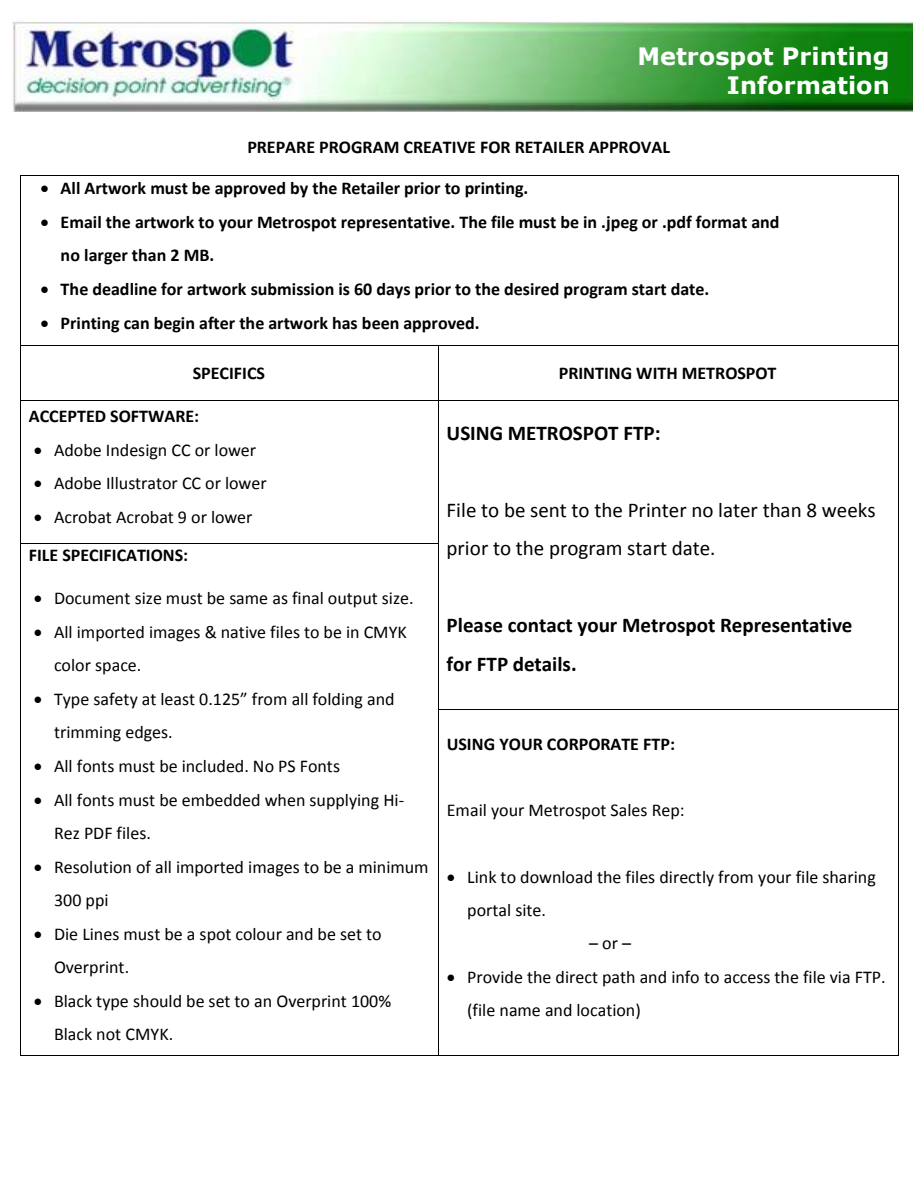
<style>
.page{position:relative;width:918px;height:1188px;background:#fff}
.page>*{position:absolute;margin:0;border:0;box-sizing:border-box;transform-origin:0 0}
.t1{font:700 24px/29px "Verdana";color:#fff;text-align:right}
.t2{font:700 21px/38.5px "Calibri";color:#000}
.t3{font:21px/38.4px "Calibri";color:#000}
.t4{font:18px/33px "Calibri";color:#000}
.t5{font:700 18px/33px "Calibri";color:#000}
</style>
<div class="page">
<hr style="left:21px;top:176px;width:877px;height:1px;background:#000">
<hr style="left:20px;top:176px;width:1px;height:169px;background:#000">
<hr style="left:898px;top:176px;width:1px;height:169px;background:#000">
<hr style="left:21px;top:345px;width:417px;height:1px;background:#000">
<hr style="left:438px;top:345px;width:460px;height:1px;background:#000">
<hr style="left:20px;top:346px;width:1px;height:54px;background:#000">
<hr style="left:438px;top:346px;width:1px;height:54px;background:#000">
<hr style="left:898px;top:346px;width:1px;height:54px;background:#000">
<hr style="left:21px;top:400px;width:417px;height:1px;background:#000">
<hr style="left:438px;top:400px;width:460px;height:1px;background:#000">
<hr style="left:20px;top:400px;width:1px;height:143px;background:#000">
<hr style="left:438px;top:400px;width:1px;height:143px;background:#000">
<hr style="left:898px;top:400px;width:1px;height:143px;background:#000">
<hr style="left:21px;top:543px;width:417px;height:1px;background:#000">
<hr style="left:20px;top:544px;width:1px;height:165px;background:#000">
<hr style="left:438px;top:544px;width:1px;height:165px;background:#000">
<hr style="left:898px;top:544px;width:1px;height:165px;background:#000">
<hr style="left:438px;top:709px;width:460px;height:1px;background:#000">
<hr style="left:20px;top:710px;width:1px;height:345px;background:#000">
<hr style="left:21px;top:1055px;width:417px;height:1px;background:#000">
<hr style="left:438px;top:710px;width:1px;height:345px;background:#000">
<hr style="left:438px;top:1055px;width:460px;height:1px;background:#000">
<hr style="left:898px;top:710px;width:1px;height:345px;background:#000">
<img style="left:13px;top:20px;width:900px;height:91px">
<h1 class="t1" style="left:637px;top:41px;width:254px">Metrospot Printing<br>Information</h1>
<p class="t5" style="left:247px;top:132px;width:424px">PREPARE PROGRAM CREATIVE FOR RETAILER APPROVAL</p>
<p class="t5" style="left:40px;top:173px;width:489px">• All Artwork must be approved by the Retailer prior to printing.</p>
<p class="t5" style="left:61px;top:207px;width:720px;text-indent:-20px">• Email the artwork to your Metrospot representative. The file must be in .jpeg or .pdf format and no larger than 2 MB.</p>
<p class="t5" style="left:40px;top:274px;width:670px">• The deadline for artwork submission is 60 days prior to the desired program start date.</p>
<p class="t5" style="left:40px;top:308px;width:441px">• Printing can begin after the artwork has been approved.</p>
<p class="t5" style="left:193px;top:358px;width:74px">SPECIFICS</p>
<p class="t5" style="left:559px;top:358px;width:219px">PRINTING WITH METROSPOT</p>
<p class="t5" style="left:29px;top:401px;width:172px">ACCEPTED SOFTWARE:</p>
<p class="t4" style="left:34px;top:435px;width:224px">• Adobe Indesign CC or lower</p>
<p class="t4" style="left:34px;top:468px;width:234px">• Adobe Illustrator CC or lower</p>
<p class="t4" style="left:34px;top:502px;width:220px">• Acrobat Acrobat 9 or lower</p>
<p class="t2" style="left:447px;top:415px;width:215px">USING METROSPOT FTP:</p>
<p class="t3" style="left:447px;top:493px;width:430px">File to be sent to the Printer no later than 8 weeks prior to the program start date.</p>
<p class="t5" style="left:29px;top:540px;width:161px">FILE SPECIFICATIONS:</p>
<p class="t4" style="left:34px;top:583px;width:381px">• Document size must be same as final output size.</p>
<p class="t4" style="left:54px;top:617px;width:354px;text-indent:-20px">• All imported images &amp; native files to be in CMYK color space.</p>
<p class="t4" style="left:54px;top:684px;width:342px;text-indent:-20px">• Type safety at least 0.125” from all folding and trimming edges.</p>
<p class="t4" style="left:34px;top:751px;width:308px">• All fonts must be included. No PS Fonts</p>
<p class="t4" style="left:54px;top:785px;width:352px;text-indent:-20px">• All fonts must be embedded when supplying Hi-<br>Rez PDF files.</p>
<p class="t4" style="left:54px;top:852px;width:376px;text-indent:-20px">• Resolution of all imported images to be a minimum<br>300 ppi</p>
<p class="t4" style="left:54px;top:919px;width:329px;text-indent:-20px">• Die Lines must be a spot colour and be set to<br>Overprint.</p>
<p class="t4" style="left:54px;top:986px;width:339px;text-indent:-20px">• Black type should be set to an Overprint 100%<br>Black not CMYK.</p>
<p class="t2" style="left:447px;top:608px;width:407px">Please contact your Metrospot Representative for FTP details.</p>
<p class="t5" style="left:447px;top:729px;width:230px">USING YOUR CORPORATE FTP:</p>
<p class="t4" style="left:447px;top:795px;width:239px">Email your Metrospot Sales Rep:</p>
<p class="t4" style="left:467px;top:862px;width:410px;text-indent:-20px">• Link to download the files directly from your file sharing portal site.</p>
<p class="t4" style="left:589px;top:928px;width:43px">– or –</p>
<p class="t4" style="left:467px;top:962px;width:420px;text-indent:-20px">• Provide the direct path and info to access the file via FTP. (file name and location)</p>
</div>
